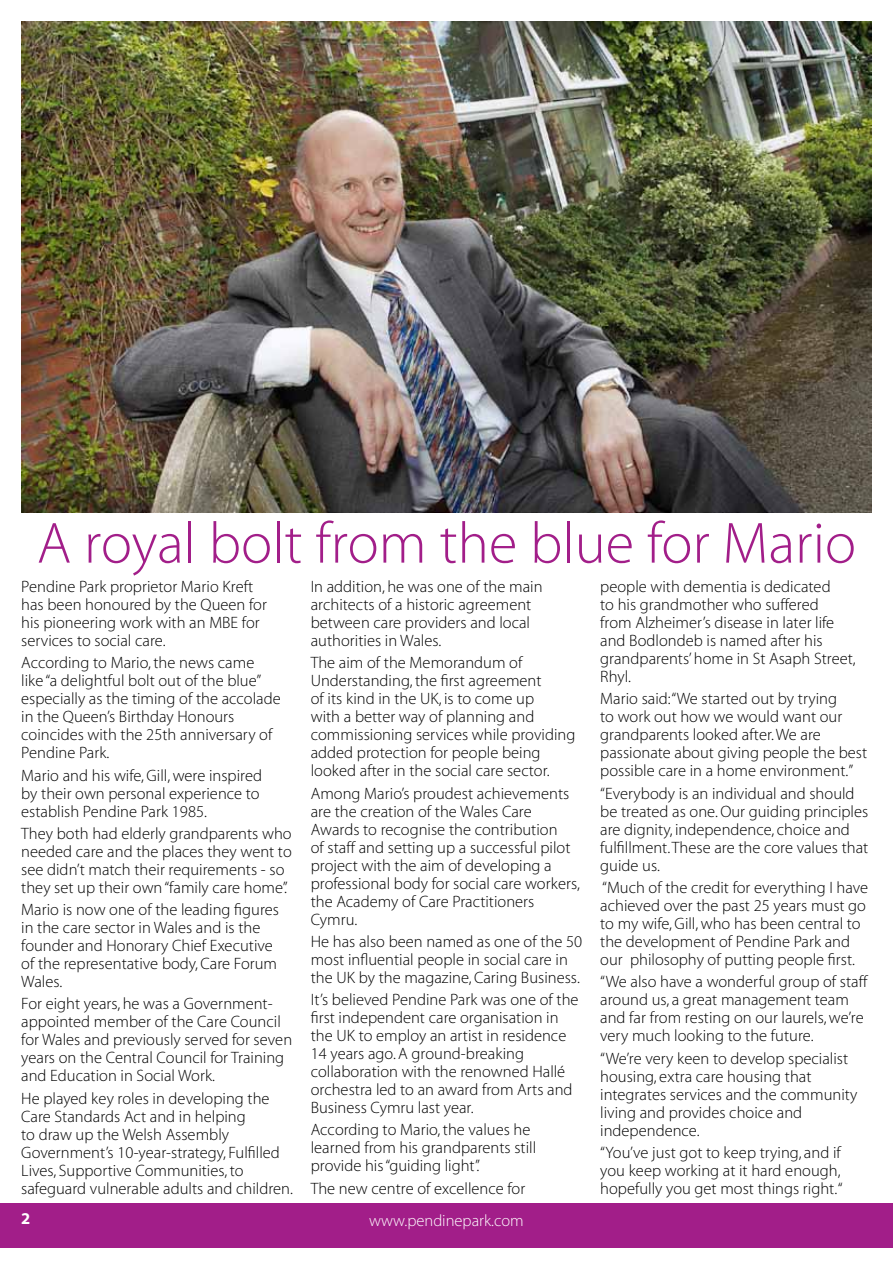
<style>
.page{position:relative;width:893px;height:1263px;background:#fff}
.page>*{position:absolute;margin:0;border:0;box-sizing:border-box;transform-origin:0 0}
.t1{font:58.5px "Adobe Corp ID Myriad Lt";color:#a21e89}
.t2{font:16.5px/18px "Adobe Corp ID Myriad Lt";color:#000}
.t3{font:16.5px "Adobe Corp ID Myriad Lt";color:#fff}
.t4{font:16.5px "Adobe Corp ID Myriad Bd";color:#fff}
</style>
<div class="page">
<div style="left:0;top:1204px;width:893px;height:44px;background:#a21e89"></div>
<img style="left:21px;top:21px;width:850px;height:491px">
<h1 class="t1" style="left:37px;top:514px;width:821px">A royal bolt from the blue for Mario</h1>
<p class="t2" style="left:21px;top:578px;width:247px">Pendine Park proprietor Mario Kreft has been honoured by the Queen for his pioneering work with an MBE for services to social care.</p>
<p class="t2" style="left:21px;top:654px;width:261px">According to Mario, the news came<br>like “a delightful bolt out of the blue” especially as the timing of the accolade in the Queen’s Birthday Honours coincides with the 25th anniversary of<br>Pendine Park.</p>
<p class="t2" style="left:21px;top:767px;width:242px">Mario and his wife, Gill, were inspired by their own personal experience to establish Pendine Park 1985.</p>
<p class="t2" style="left:21px;top:825px;width:272px">They both had elderly grandparents who needed care and the places they went to see didn’t match their requirements - so they set up their own “family care home”.</p>
<p class="t2" style="left:21px;top:901px;width:259px">Mario is now one of the leading figures in the care sector in Wales and is the founder and Honorary Chief Executive of the representative body, Care Forum<br>Wales.</p>
<p class="t2" style="left:21px;top:995px;width:272px">For eight years, he was a Government&shy;appointed member of the Care Council for Wales and previously served for seven years on the Central Council for Training and Education in Social Work.</p>
<p class="t2" style="left:21px;top:1090px;width:273px">He played key roles in developing the Care Standards Act and in helping<br>to draw up the Welsh Assembly Government’s 10-year-strategy, Fulfilled Lives, Supportive Communities, to safeguard vulnerable adults and children.</p>
<p class="t2" style="left:311px;top:578px;width:233px">In addition, he was one of the main architects of a historic agreement between care providers and local authorities in Wales.</p>
<p class="t2" style="left:311px;top:655px;width:266px">The aim of the Memorandum of Understanding, the first agreement<br>of its kind in the UK, is to come up<br>with a better way of planning and commissioning services while providing added protection for people being looked after in the social care sector.</p>
<p class="t2" style="left:311px;top:785px;width:271px">Among Mario’s proudest achievements are the creation of the Wales Care Awards to recognise the contribution<br>of staff and setting up a successful pilot project with the aim of developing a professional body for social care workers, the Academy of Care Practitioners Cymru.</p>
<p class="t2" style="left:311px;top:933px;width:273px">He has also been named as one of the 50 most influential people in social care in the UK by the magazine, Caring Business.</p>
<p class="t2" style="left:311px;top:991px;width:269px">It’s believed Pendine Park was one of the first independent care organisation in the UK to employ an artist in residence 14 years ago. A ground-breaking collaboration with the renowned Hallé orchestra led to an award from Arts and Business Cymru last year.</p>
<p class="t2" style="left:311px;top:1122px;width:227px">According to Mario, the values he learned from his grandparents still provide his “guiding light”.</p>
<p class="t2" style="left:311px;top:1180px;width:216px">The new centre of excellence for</p>
<p class="t4" style="left:21px;top:1209px;width:11px">2</p>
<p class="t3" style="left:369px;top:1212px;width:156px">www.pendinepark.com</p>
<p class="t2" style="left:600px;top:578px;width:257px">people with dementia is dedicated<br>to his grandmother who suffered<br>from Alzheimer’s disease in later life and Bodlondeb is named after his grandparents’ home in St Asaph Street,<br>Rhyl.</p>
<p class="t2" style="left:600px;top:691px;width:268px">Mario said:“We started out by trying<br>to work out how we would want our grandparents looked after. We are passionate about giving people the best possible care in a home environment.”</p>
<p class="t2" style="left:600px;top:785px;width:270px">“Everybody is an individual and should be treated as one. Our guiding principles are dignity, independence, choice and fulfillment. These are the core values that guide us.</p>
<p class="t2" style="left:600px;top:879px;width:269px">“Much of the credit for everything I have achieved over the past 25 years must go to my wife, Gill, who has been central to the development of Pendine Park and our philosophy of putting people first.</p>
<p class="t2" style="left:600px;top:973px;width:269px">“We also have a wonderful group of staff around us, a great management team and far from resting on our laurels, we’re very much looking to the future.</p>
<p class="t2" style="left:600px;top:1050px;width:259px">“We’re very keen to develop specialist housing, extra care housing that integrates services and the community living and provides choice and independence.</p>
<p class="t2" style="left:600px;top:1144px;width:244px">“You’ve just got to keep trying, and if you keep working at it hard enough, hopefully you get most things right.“</p>
</div>
